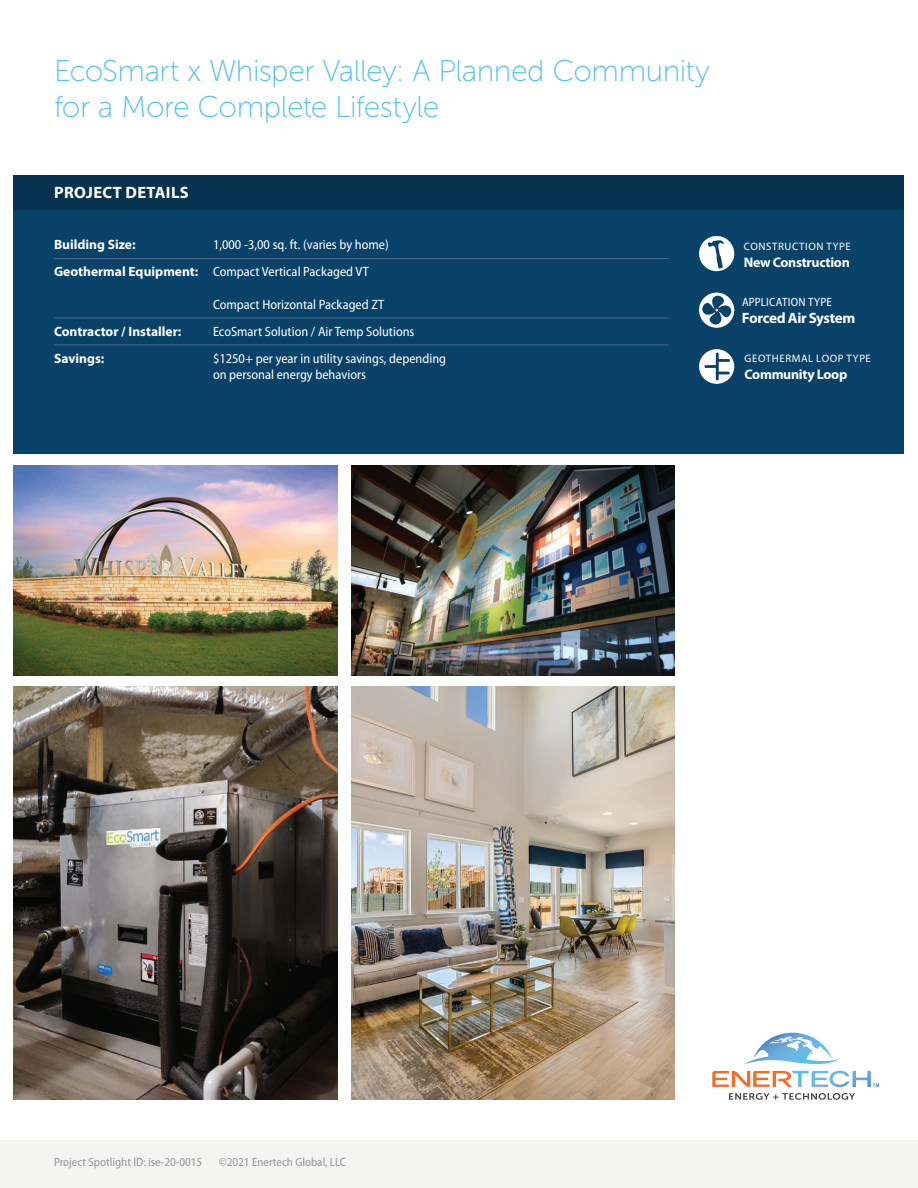
<style>
.page{position:relative;width:918px;height:1188px;background:#fff}
.page>*{position:absolute;margin:0;border:0;box-sizing:border-box;transform-origin:0 0}
.t1{font:30px/36px "Museo Sans 100";letter-spacing:-.015em;color:#52c1eb}
.t2{font:700 16.5px "Myriad Pro";letter-spacing:.02em;color:#fff}
.t3{font:700 15px "Myriad Pro";letter-spacing:-.025em;color:#fff}
.t4{font:700 13.95px "Myriad Pro";letter-spacing:-.02em;color:#fff}
.t5{font:semi-condensed 13.5px/27px "Myriad Pro";color:#fff}
.t6{font:700 13.5px "Myriad Pro";color:#fff}
.t7{font:semi-condensed 12px "Myriad Pro";color:#939598}
.t8{font:semi-condensed 12px "Myriad Pro";letter-spacing:.02em;color:#fff}
.t9{font:10.8px "Myriad Pro";letter-spacing:.055em;color:#fff}
.s1{font-weight:700;font-stretch:normal}
</style>
<div class="page">
<div style="left:14px;top:175px;width:890px;height:278px;background:#094269"></div>
<div style="left:14px;top:175px;width:890px;height:34px;background:#06314f"></div>
<img style="left:14px;top:465px;width:324px;height:211px">
<hr style="left:54px;top:258px;width:615px;height:1px;background:#546687">
<hr style="left:54px;top:318px;width:615px;height:1px;background:#546687">
<hr style="left:54px;top:345px;width:615px;height:1px;background:#546687">
<div style="left:0;top:1140px;width:918px;height:48px;background:#f4f4f3"></div>
<svg style="left:729px;top:1093px;width:126px;height:7px"></svg>
<svg style="left:712px;top:1037px;width:167px;height:50px"></svg>
<img style="left:351px;top:465px;width:324px;height:211px">
<img style="left:14px;top:687px;width:324px;height:412px">
<img style="left:351px;top:687px;width:324px;height:412px">
<div style="left:699px;top:236px;width:35px;height:35px;background:#fff;border-radius:50%"></div>
<svg style="left:708px;top:240px;width:16px;height:29px"></svg>
<svg style="left:699px;top:349px;width:35px;height:35px"></svg>
<svg style="left:699px;top:293px;width:35px;height:35px"></svg>
<svg style="left:702px;top:295px;width:29px;height:30px"></svg>
<h1 class="t1" style="left:54px;top:53px;width:657px">EcoSmart x Whisper Valley: A Planned Community for a More Complete Lifestyle</h1>
<p class="t2" style="left:54px;top:183px;width:136px">PROJECT DETAILS</p>
<p class="t5" style="left:54px;top:232px;width:336px;text-indent:159px">1,000 -3,00 sq. ft. (varies by home)<br><span class="s1">Geothermal Equipment:</span> Compact Vertical Packaged VT</p>
<p class="t5" style="left:213px;top:291px;width:173px">Compact Horizontal Packaged ZT</p>
<p class="t6" style="left:54px;top:324px;width:129px">Contractor / Installer:</p>
<p class="t5" style="left:213px;top:318px;width:203px">EcoSmart Solution / Air Temp Solutions</p>
<p class="t6" style="left:54px;top:351px;width:52px">Savings:</p>
<p class="t5" style="left:213px;top:350px;width:235px;line-height:16.2px">$1250+ per year in utility savings, depending on personal energy behaviors</p>
<p class="t6" style="left:54px;top:237px;width:83px">Building Size:</p>
<p class="t9" style="left:744px;top:241px;width:108px">CONSTRUCTION TYPE</p>
<p class="t4" style="left:744px;top:254px;width:108px">New Construction</p>
<p class="t8" style="left:742px;top:296px;width:91px">APPLICATION TYPE</p>
<p class="t3" style="left:742px;top:309px;width:115px">Forced Air System</p>
<p class="t9" style="left:745px;top:353px;width:128px">GEOTHERMAL LOOP TYPE</p>
<p class="t4" style="left:744px;top:366px;width:104px">Community Loop</p>
<p class="t7" style="left:54px;top:1156px;width:150px">Project Spotlight ID: ise-20-0015</p>
<p class="t7" style="left:219px;top:1156px;width:129px">©2021 Enertech Global, LLC</p>
</div>
